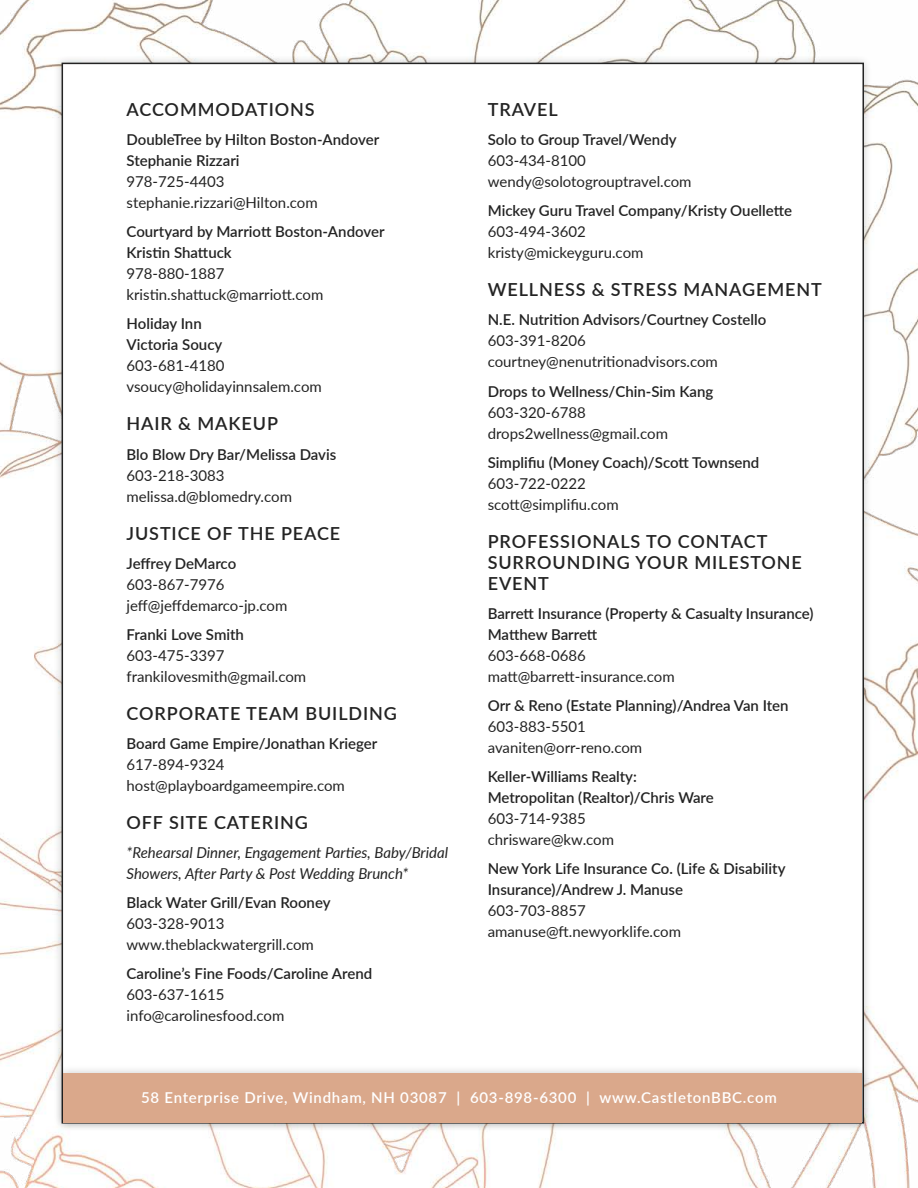
<style>
.page{position:relative;width:918px;height:1188px;background:#fff}
.page>*{position:absolute;margin:0;border:0;box-sizing:border-box;transform-origin:0 0}
.t1{font:600 18px/21px "Lato";letter-spacing:.05em;color:#232323}
.t2{font:15px/21px "Lato";color:#232323}
.t3{font:600 15px/21px "Lato";color:#232323}
.t4{font:italic 15px/21px "Lato";color:#232323}
.t5{font:600 15px "Lato";letter-spacing:.05em;color:#fff}
</style>
<div class="page">
<img style="left:0;top:0;width:918px;height:1188px">
<div style="left:53px;top:54px;width:820px;height:1078px;background:#000;opacity:.2"></div>
<div style="left:62px;top:63px;width:802px;height:1061px;background:#fff;border:2px solid #232323"></div>
<div style="left:55px;top:1064px;width:815px;height:67px;background:#000;opacity:.2"></div>
<div style="left:64px;top:1073px;width:798px;height:50px;background:#daa88b"></div>
<p class="t1" style="left:127px;top:98px;width:190px">ACCOMMODATIONS</p>
<p class="t3" style="left:127px;top:129px;width:254px">DoubleTree by Hilton Boston-Andover<br>Stephanie Rizzari</p>
<p class="t2" style="left:127px;top:171px;width:193px">978-725-4403 stephanie.rizzari@Hilton.com</p>
<p class="t3" style="left:127px;top:221px;width:260px">Courtyard by Marriott Boston-Andover<br>Kristin Shattuck</p>
<p class="t2" style="left:127px;top:263px;width:198px">978-880-1887 kristin.shattuck@marriott.com</p>
<p class="t3" style="left:127px;top:313px;width:97px">Holiday Inn<br>Victoria Soucy</p>
<p class="t2" style="left:127px;top:355px;width:197px">603-681-4180 vsoucy@holidayinnsalem.com</p>
<p class="t1" style="left:127px;top:413px;width:153px">HAIR &amp; MAKEUP</p>
<p class="t3" style="left:127px;top:443px;width:211px">Blo Blow Dry Bar/Melissa Davis</p>
<p class="t2" style="left:127px;top:464px;width:167px">603-218-3083 melissa.d@blomedry.com</p>
<p class="t1" style="left:127px;top:522px;width:215px">JUSTICE OF THE PEACE</p>
<p class="t3" style="left:127px;top:552px;width:111px">Jeffrey DeMarco</p>
<p class="t2" style="left:127px;top:573px;width:162px">603-867-7976 jeff@jeffdemarco-jp.com</p>
<p class="t3" style="left:127px;top:623px;width:119px">Franki Love Smith</p>
<p class="t2" style="left:127px;top:644px;width:181px">603-475-3397 frankilovesmith@gmail.com</p>
<p class="t1" style="left:127px;top:702px;width:272px">CORPORATE TEAM BUILDING</p>
<p class="t3" style="left:127px;top:732px;width:252px">Board Game Empire/Jonathan Krieger</p>
<p class="t2" style="left:127px;top:753px;width:220px">617-894-9324 host@playboardgameempire.com</p>
<p class="t1" style="left:127px;top:811px;width:183px">OFF SITE CATERING</p>
<p class="t4" style="left:127px;top:842px;width:323px">*Rehearsal Dinner, Engagement Parties, Baby/Bridal<br>Showers, After Party &amp; Post Wedding Brunch*</p>
<p class="t3" style="left:127px;top:892px;width:206px">Black Water Grill/Evan Rooney</p>
<p class="t2" style="left:127px;top:913px;width:189px">603-328-9013 www.theblackwatergrill.com</p>
<p class="t3" style="left:127px;top:963px;width:247px">Caroline’s Fine Foods/Caroline Arend</p>
<p class="t2" style="left:127px;top:984px;width:159px">603-637-1615 info@carolinesfood.com</p>
<p class="t1" style="left:488px;top:98px;width:71px">TRAVEL</p>
<p class="t3" style="left:488px;top:129px;width:190px">Solo to Group Travel/Wendy</p>
<p class="t2" style="left:488px;top:150px;width:205px">603-434-8100 wendy@solotogrouptravel.com</p>
<p class="t3" style="left:488px;top:200px;width:306px">Mickey Guru Travel Company/Kristy Ouellette</p>
<p class="t2" style="left:488px;top:221px;width:157px">603-494-3602 kristy@mickeyguru.com</p>
<p class="t1" style="left:488px;top:278px;width:336px">WELLNESS &amp; STRESS MANAGEMENT</p>
<p class="t3" style="left:488px;top:309px;width:280px">N.E. Nutrition Advisors/Courtney Costello</p>
<p class="t2" style="left:488px;top:330px;width:232px">603-391-8206 courtney@nenutritionadvisors.com</p>
<p class="t3" style="left:488px;top:380px;width:227px">Drops to Wellness/Chin-Sim Kang</p>
<p class="t2" style="left:488px;top:401px;width:182px">603-320-6788 drops2wellness@gmail.com</p>
<p class="t3" style="left:488px;top:451px;width:273px">Simplifiu (Money Coach)/Scott Townsend</p>
<p class="t2" style="left:488px;top:472px;width:133px">603-722-0222 scott@simplifiu.com</p>
<p class="t1" style="left:488px;top:530px;width:316px">PROFESSIONALS TO CONTACT<br>SURROUNDING YOUR MILESTONE<br>EVENT</p>
<p class="t3" style="left:488px;top:602px;width:327px">Barrett Insurance (Property &amp; Casualty Insurance)<br>Matthew Barrett</p>
<p class="t2" style="left:488px;top:644px;width:188px">603-668-0686 matt@barrett-insurance.com</p>
<p class="t3" style="left:488px;top:694px;width:302px">Orr &amp; Reno (Estate Planning)/Andrea Van Iten</p>
<p class="t2" style="left:488px;top:715px;width:156px">603-883-5501 avaniten@orr-reno.com</p>
<p class="t3" style="left:488px;top:765px;width:228px">Keller-Williams Realty:<br>Metropolitan (Realtor)/Chris Ware</p>
<p class="t2" style="left:488px;top:807px;width:128px">603-714-9385 chrisware@kw.com</p>
<p class="t3" style="left:488px;top:858px;width:299px">New York Life Insurance Co. (Life &amp; Disability<br>Insurance)/Andrew J. Manuse</p>
<p class="t2" style="left:488px;top:900px;width:195px">603-703-8857 amanuse@ft.newyorklife.com</p>
<p class="t5" style="left:141px;top:1086px;width:637px">58 Enterprise Drive, Windham, NH 03087 | 603-898-6300 | www.CastletonBBC.com</p>
</div>
